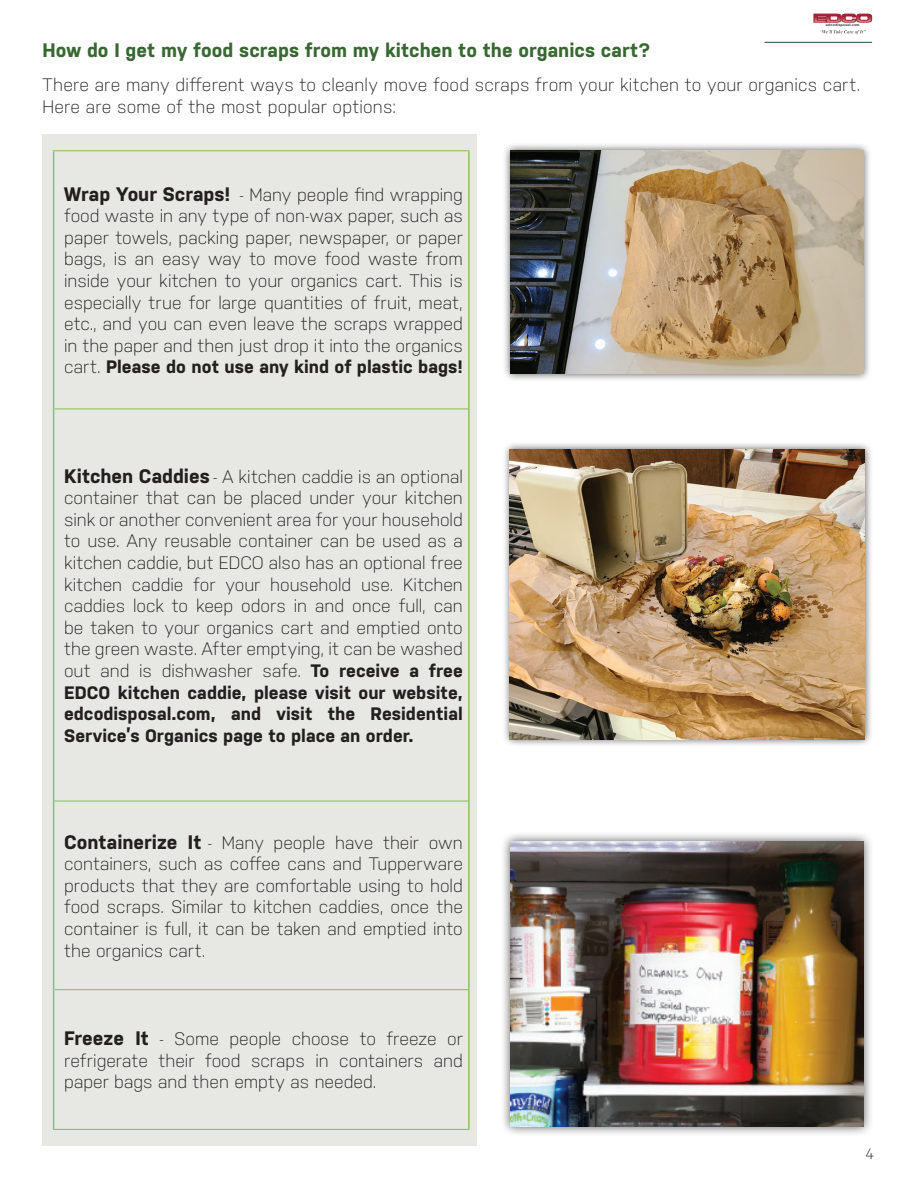
<style>
.page{position:relative;width:918px;height:1188px;background:#fff}
.page>*{position:absolute;margin:0;border:0;box-sizing:border-box;transform-origin:0 0}
.t1{font:700 19.5px "Nudista";color:#386832}
.t2{font:300 18px/21.6px "Nudista";letter-spacing:.005em;color:#231f20;text-align:justify}
.t3{font:300 15px "Nudista";color:#231f20}
.t4{font:900 3.45px "Arial";color:#535759}
.s1{font-weight:700;font-size:19.5px}
.s2{font-weight:700}
</style>
<div class="page">
<hr style="left:765px;top:42px;width:107px;height:1px;background:#215026">
<svg style="left:814px;top:14px;width:58px;height:8px"></svg>
<svg style="left:820px;top:30px;width:46px;height:4px"></svg>
<div style="left:502px;top:441px;width:371px;height:306px;background:#231f20;opacity:.75"></div>
<img style="left:510px;top:450px;width:355px;height:289px">
<div style="left:503px;top:142px;width:369px;height:240px;background:#231f20;opacity:.75"></div>
<img style="left:511px;top:150px;width:353px;height:224px">
<div style="left:500px;top:831px;width:374px;height:306px;background:#231f20;opacity:.75"></div>
<img style="left:510px;top:841px;width:353px;height:285px">
<div style="left:43px;top:134px;width:434px;height:1011px;background:#e7e8e4"></div>
<hr style="left:58px;top:150px;width:412px;height:1px;background:#8bc35f">
<hr style="left:53px;top:151px;width:1px;height:258px;background:#8bc35f">
<hr style="left:468px;top:151px;width:2px;height:258px;background:#8bc35f">
<hr style="left:58px;top:408px;width:410px;height:1px;background:#8bc35f">
<hr style="left:53px;top:409px;width:1px;height:392px;background:#8bc35f">
<hr style="left:468px;top:409px;width:2px;height:392px;background:#8bc35f">
<hr style="left:58px;top:800px;width:410px;height:2px;background:#8bc35f">
<hr style="left:53px;top:801px;width:1px;height:189px;background:#8bc35f">
<hr style="left:468px;top:801px;width:2px;height:189px;background:#8bc35f">
<hr style="left:58px;top:989px;width:410px;height:1px;background:#8bc35f">
<hr style="left:58px;top:1129px;width:412px;height:1px;background:#8bc35f">
<hr style="left:53px;top:990px;width:1px;height:139px;background:#8bc35f">
<hr style="left:468px;top:990px;width:2px;height:139px;background:#8bc35f">
<p class="t4" style="left:826px;top:23px;width:35px">edcodisposal.com</p>
<p class="t1" style="left:43px;top:39px;width:610px">How do I get my food scraps from my kitchen to the organics cart?</p>
<p class="t2" style="left:43px;top:74px;width:819px">There are many different ways to cleanly move food scraps from your kitchen to your organics cart.<br>Here are some of the most popular options:</p>
<p class="t2" style="left:64px;top:183px;width:400px"><span class="s1">Wrap Your Scraps!</span> - Many people find wrapping food waste in any type of non-wax paper, such as paper towels, packing paper, newspaper, or paper bags, is an easy way to move food waste from inside your kitchen to your organics cart. This is especially true for large quantities of fruit, meat, etc., and you can even leave the scraps wrapped in the paper and then just drop it into the organics cart. <span class="s2">Please do not use any kind of plastic bags!</span></p>
<p class="t2" style="left:64px;top:465px;width:400px"><span class="s1">Kitchen Caddies</span> - A kitchen caddie is an optional container that can be placed under your kitchen sink or another convenient area for your household to use. Any reusable container can be used as a kitchen caddie, but EDCO also has an optional free kitchen caddie for your household use. Kitchen caddies lock to keep odors in and once full, can be taken to your organics cart and emptied onto the green waste. After emptying, it can be washed out and is dishwasher safe. <span class="s2">To receive a free EDCO kitchen caddie, please visit our website, edcodisposal.com, and visit the Residential Service’s Organics page to place an order.</span></p>
<p class="t2" style="left:64px;top:831px;width:400px"><span class="s1">Containerize It</span> - Many people have their own containers, such as coffee cans and Tupperware products that they are comfortable using to hold food scraps. Similar to kitchen caddies, once the container is full, it can be taken and emptied into the organics cart.</p>
<p class="t2" style="left:64px;top:1028px;width:400px"><span class="s1">Freeze It</span> - Some people choose to freeze or refrigerate their food scraps in containers and paper bags and then empty as needed.</p>
<p class="t3" style="left:866px;top:1145px;width:10px">4</p>
</div>
